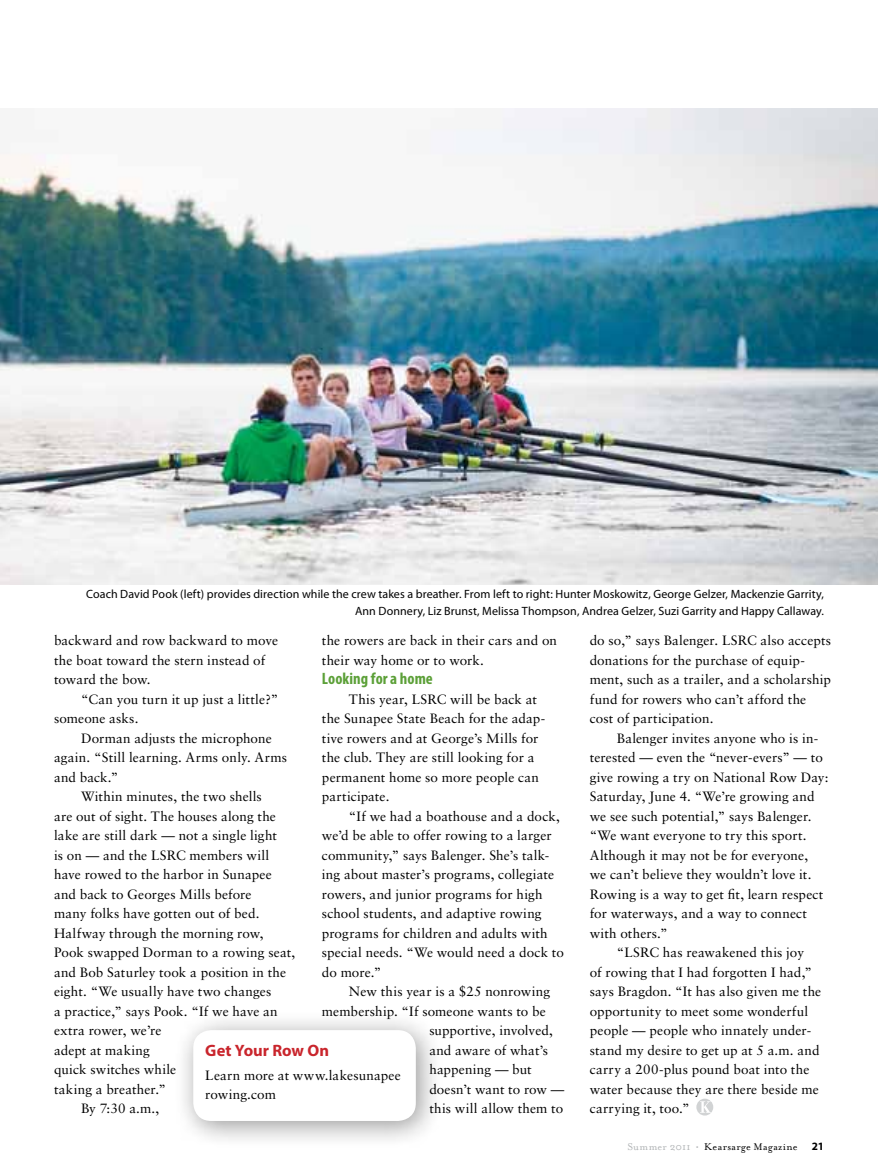
<style>
.page{position:relative;width:878px;height:1175px;background:#fff}
.page>*{position:absolute;margin:0;border:0;box-sizing:border-box;transform-origin:0 0}
.t1{font:700 condensed 16.5px "Myriad Pro";letter-spacing:.005em;color:#5ca038}
.t2{font:700 16.5px "Myriad Pro";color:#c9252c}
.t3{font:13.5px/19.5px "Sabon";letter-spacing:.005em;color:#000}
.t4{font:12px/16.5px "Myriad Pro";letter-spacing:.01em;color:#000;text-align:right}
.t5{font:11.25px "Mrs Eaves Roman";letter-spacing:.03em;color:#000}
.t6{font:700 11.25px "Myriad Pro";color:#000}
.s1{color:#b1b4b6}
</style>
<div class="page">
<svg style="left:696px;top:1098px;width:17px;height:17px"></svg>
<svg style="left:700px;top:1101px;width:11px;height:11px"></svg>
<img style="left:0;top:108px;width:878px;height:477px">
<div style="left:171px;top:1008px;width:272px;height:139px;background:#000;opacity:.4"></div>
<div style="left:193px;top:1030px;width:223px;height:90px;background:#fff;border-radius:18px"></div>
<p class="t4" style="left:86px;top:586px;width:739px">Coach David Pook (left) provides direction while the crew takes a breather. From left to right: Hunter Moskowitz, George Gelzer, Mackenzie Garrity,<br>Ann Donnery, Liz Brunst, Melissa Thompson, Andrea Gelzer, Suzi Garrity and Happy Callaway.</p>
<p class="t3" style="left:54px;top:630px;width:226px">backward and row backward to move the boat toward the stern instead of toward the bow.</p>
<p class="t3" style="left:54px;top:689px;width:226px;text-indent:27px">“Can you turn it up just a little?” someone asks.</p>
<p class="t3" style="left:81px;top:728px;width:192px">Dorman adjusts the microphone</p>
<p class="t3" style="left:54px;top:747px;width:234px">again. “Still learning. Arms only. Arms</p>
<p class="t3" style="left:54px;top:767px;width:66px">and back.”</p>
<p class="t3" style="left:81px;top:786px;width:182px">Within minutes, the two shells</p>
<p class="t3" style="left:54px;top:806px;width:223px">are out of sight. The houses along the</p>
<p class="t3" style="left:54px;top:825px;width:224px">lake are still dark — not a single light</p>
<p class="t3" style="left:54px;top:845px;width:217px">is on — and the LSRC members will</p>
<p class="t3" style="left:54px;top:864px;width:219px">have rowed to the harbor in Sunapee</p>
<p class="t3" style="left:54px;top:884px;width:199px">and back to Georges Mills before</p>
<p class="t3" style="left:54px;top:903px;width:207px">many folks have gotten out of bed.</p>
<p class="t3" style="left:54px;top:923px;width:211px">Halfway through the morning row,</p>
<p class="t3" style="left:54px;top:942px;width:243px">Pook swapped Dorman to a rowing seat,</p>
<p class="t3" style="left:54px;top:962px;width:233px">and Bob Saturley took a position in the</p>
<p class="t3" style="left:54px;top:981px;width:219px">eight. “We usually have two changes</p>
<p class="t3" style="left:54px;top:1001px;width:225px">a practice,” says Pook. “If we have an</p>
<p class="t3" style="left:54px;top:1020px;width:109px">extra rower, we’re</p>
<p class="t3" style="left:54px;top:1040px;width:97px">adept at making</p>
<p class="t3" style="left:54px;top:1059px;width:124px">quick switches while</p>
<p class="t3" style="left:54px;top:1079px;width:113px">taking a breather.”</p>
<p class="t3" style="left:81px;top:1098px;width:80px">By 7:30 a.m.,</p>
<p class="t3" style="left:322px;top:630px;width:237px">the rowers are back in their cars and on their way home or to work.</p>
<p class="t1" style="left:322px;top:668px;width:112px">Looking for a home</p>
<p class="t3" style="left:322px;top:689px;width:225px;text-indent:27px">This year, LSRC will be back at the Sunapee State Beach for the adap&shy;tive rowers and at George’s Mills for the club. They are still looking for a permanent home so more people can participate.</p>
<p class="t3" style="left:322px;top:806px;width:243px;text-indent:27px">“If we had a boathouse and a dock, we’d be able to offer rowing to a larger community,” says Balenger. She’s talk&shy;ing about master’s programs, collegiate rowers, and junior programs for high school students, and adaptive rowing programs for children and adults with special needs. “We would need a dock to do more.”</p>
<p class="t3" style="left:349px;top:981px;width:203px">New this year is a $25 nonrowing</p>
<p class="t3" style="left:322px;top:1001px;width:225px">membership. “If someone wants to be</p>
<p class="t3" style="left:429px;top:1020px;width:125px">supportive, involved,</p>
<p class="t3" style="left:429px;top:1040px;width:120px">and aware of what’s</p>
<p class="t3" style="left:429px;top:1059px;width:104px">happening — but</p>
<p class="t3" style="left:429px;top:1079px;width:136px">doesn’t want to row —</p>
<p class="t3" style="left:429px;top:1098px;width:135px">this will allow them to</p>
<p class="t2" style="left:205px;top:1039px;width:125px">Get Your Row On</p>
<p class="t3" style="left:205px;top:1065px;width:197px">Learn more at www.lakesunapee rowing.com</p>
<p class="t3" style="left:589px;top:630px;width:243px">do so,” says Balenger. LSRC also accepts donations for the purchase of equip&shy;ment, such as a trailer, and a scholarship fund for rowers who can’t afford the cost of participation.</p>
<p class="t3" style="left:616px;top:728px;width:203px">Balenger invites anyone who is in-</p>
<p class="t3" style="left:589px;top:747px;width:234px">terested — even the “never-evers” — to</p>
<p class="t3" style="left:589px;top:767px;width:240px">give rowing a try on National Row Day:</p>
<p class="t3" style="left:589px;top:786px;width:226px">Saturday, June 4. “We’re growing and</p>
<p class="t3" style="left:589px;top:806px;width:223px">we see such potential,” says Balenger.</p>
<p class="t3" style="left:589px;top:825px;width:218px">“We want everyone to try this sport.</p>
<p class="t3" style="left:589px;top:845px;width:220px">Although it may not be for everyone,</p>
<p class="t3" style="left:589px;top:864px;width:223px">we can’t believe they wouldn’t love it.</p>
<p class="t3" style="left:589px;top:884px;width:235px">Rowing is a way to get fit, learn respect</p>
<p class="t3" style="left:589px;top:903px;width:219px">for waterways, and a way to connect</p>
<p class="t3" style="left:589px;top:923px;width:79px">with others.”</p>
<p class="t3" style="left:616px;top:942px;width:189px">“LSRC has reawakened this joy</p>
<p class="t3" style="left:589px;top:962px;width:224px">of rowing that I had forgotten I had,”</p>
<p class="t3" style="left:589px;top:981px;width:233px">says Bragdon. “It has also given me the</p>
<p class="t3" style="left:589px;top:1001px;width:220px">opportunity to meet some wonderful</p>
<p class="t3" style="left:589px;top:1020px;width:223px">people — people who innately under-</p>
<p class="t3" style="left:589px;top:1040px;width:231px">stand my desire to get up at 5 a.m. and</p>
<p class="t3" style="left:589px;top:1059px;width:221px">carry a 200-plus pound boat into the</p>
<p class="t3" style="left:589px;top:1079px;width:230px">water because they are there beside me</p>
<p class="t3" style="left:589px;top:1098px;width:101px">carrying it, too.”</p>
<p class="t5" style="left:627px;top:1140px;width:171px"><span class="s1">Summer 2011 •</span> Kearsarge Magazine</p>
<p class="t6" style="left:811px;top:1138px;width:14px">21</p>
</div>
